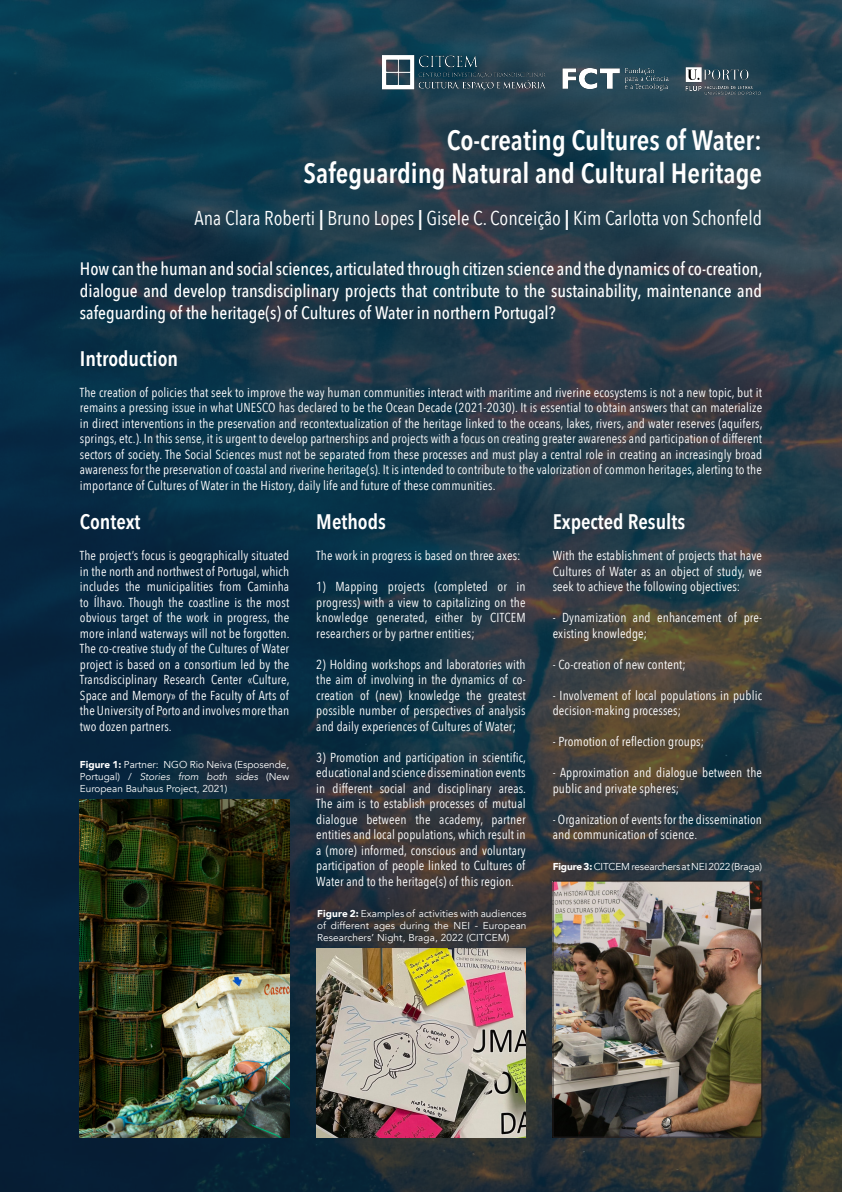
<style>
.page{position:relative;width:842px;height:1192px;background:#fff}
.page>*{position:absolute;margin:0;border:0;box-sizing:border-box;transform-origin:0 0}
.t1{font:600 28px "Avenir Next Condensed";color:#fff}
.t2{font:600 21px "Avenir Next Condensed";color:#fff}
.t3{font:20px "Avenir Next Condensed";color:#fff}
.t4{font:500 18px/22px "Avenir Next Condensed";color:#fff;text-align:justify}
.t5{font:13px/15.5px "Avenir Next Condensed";letter-spacing:.01em;color:#fff;text-align:justify}
.t6{font:10px/12px "Avenir";color:#fff;text-align:justify}
.s1{font-weight:600}
.s2{font-weight:900}
.s3{font-style:italic}
</style>
<div class="page">
<img style="left:0;top:0;width:842px;height:1192px">
<img style="left:383px;top:56px;width:377px;height:40px">
<img style="left:555px;top:883px;width:205px;height:252px">
<div style="left:553px;top:881px;width:209px;height:256px;border:1px solid #231f20"></div>
<img style="left:80px;top:799px;width:209px;height:338px">
<img style="left:316px;top:949px;width:210px;height:188px">
<p class="t1" style="left:447px;top:116px;width:317px">Co-creating Cultures of Water:</p>
<p class="t1" style="left:304px;top:149px;width:460px">Safeguarding Natural and Cultural Heritage</p>
<p class="t3" style="left:195px;top:200px;width:569px">Ana Clara Roberti <span class="s1">|</span> Bruno Lopes <span class="s1">|</span> Gisele C. Conceição <span class="s1">|</span> Kim Carlotta von Schonfeld</p>
<p class="t4" style="left:80px;top:258px;width:684px">How can the human and social sciences, articulated through citizen science and the dynamics of co-creation, dialogue and develop transdisciplinary projects that contribute to the sustainability, maintenance and safeguarding of the heritage(s) of Cultures of Water in northern Portugal?</p>
<p class="t2" style="left:80px;top:340px;width:100px">Introduction</p>
<p class="t5" style="left:80px;top:384px;width:684px">The creation of policies that seek to improve the way human communities interact with maritime and riverine ecosystems is not a new topic, but it remains a pressing issue in what UNESCO has declared to be the Ocean Decade (2021-2030). It is essential to obtain answers that can materialize in direct interventions in the preservation and recontextualization of the heritage linked to the oceans, lakes, rivers, and water reserves (aquifers, springs, etc.). In this sense, it is urgent to develop partnerships and projects with a focus on creating greater awareness and participation of different sectors of society. The Social Sciences must not be separated from these processes and must play a central role in creating an increasingly broad awareness for the preservation of coastal and riverine heritage(s). It is intended to contribute to the valorization of common heritages, alerting to the importance of Cultures of Water in the History, daily life and future of these communities.</p>
<p class="t2" style="left:80px;top:504px;width:62px">Context</p>
<p class="t5" style="left:80px;top:547px;width:211px">The project’s focus is geographically situated in the north and northwest of Portugal, which includes the municipalities from Caminha to Ílhavo. Though the coastline is the most obvious target of the work in progress, the more inland waterways will not be forgotten.<br>The co-creative study of the Cultures of Water project is based on a consortium led by the Transdisciplinary Research Center «Culture, Space and Memory» of the Faculty of Arts of the University of Porto and involves more than two dozen partners.</p>
<p class="t6" style="left:80px;top:759px;width:211px"><span class="s2">Figure 1:</span> Partner: NGO Rio Neiva (Esposende, Portugal) / <span class="s3">Stories from both sides</span> (New European Bauhaus Project, 2021)</p>
<p class="t2" style="left:316px;top:504px;width:71px">Methods</p>
<p class="t5" style="left:316px;top:547px;width:206px">The work in progress is based on three axes:</p>
<p class="t5" style="left:316px;top:578px;width:211px">1) Mapping projects (completed or in progress) with a view to capitalizing on the knowledge generated, either by CITCEM researchers or by partner entities;</p>
<p class="t5" style="left:316px;top:656px;width:211px">2) Holding workshops and laboratories with the aim of involving in the dynamics of co&shy;creation of (new) knowledge the greatest possible number of perspectives of analysis and daily experiences of Cultures of Water;</p>
<p class="t5" style="left:316px;top:749px;width:211px">3) Promotion and participation in scientific, educational and science dissemination events in different social and disciplinary areas.<br>The aim is to establish processes of mutual dialogue between the academy, partner entities and local populations, which result in a (more) informed, conscious and voluntary participation of people linked to Cultures of Water and to the heritage(s) of this region.</p>
<p class="t6" style="left:317px;top:907px;width:211px"><span class="s2">Figure 2:</span> Examples of activities with audiences of different ages during the NEI - European Researchers’ Night, Braga, 2022 (CITCEM)</p>
<p class="t2" style="left:553px;top:504px;width:134px">Expected Results</p>
<p class="t5" style="left:553px;top:547px;width:211px">With the establishment of projects that have Cultures of Water as an object of study, we seek to achieve the following objectives:</p>
<p class="t5" style="left:553px;top:609px;width:211px">- Dynamization and enhancement of pre&shy;existing knowledge;</p>
<p class="t5" style="left:553px;top:656px;width:135px">- Co-creation of new content;</p>
<p class="t5" style="left:553px;top:687px;width:211px">- Involvement of local populations in public decision-making processes;</p>
<p class="t5" style="left:553px;top:733px;width:153px">- Promotion of reflection groups;</p>
<p class="t5" style="left:553px;top:764px;width:211px">- Approximation and dialogue between the public and private spheres;</p>
<p class="t5" style="left:553px;top:811px;width:211px">- Organization of events for the dissemination and communication of science.</p>
<p class="t6" style="left:553px;top:861px;width:211px"><span class="s2">Figure 3:</span> CITCEM researchers at NEI 2022 (Braga)</p>
</div>
